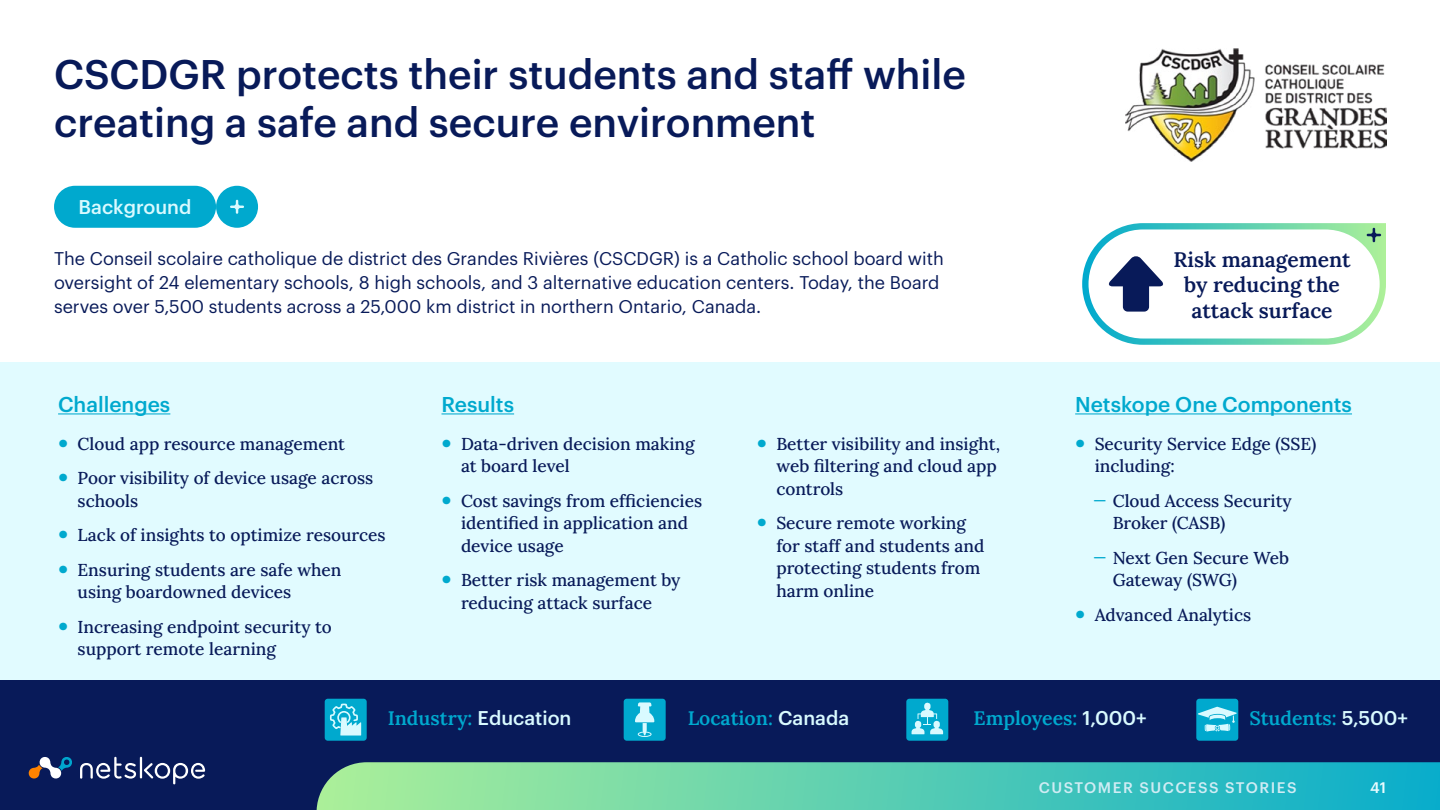
<style>
.page{position:relative;width:1440px;height:810px;background:#fff}
.page>*{position:absolute;margin:0;border:0;box-sizing:border-box;transform-origin:0 0}
.t1{font:500 40.5px/48.6px "Graphik";color:#081a59}
.t2{font:21px/25.2px "Lora";color:#081a59;text-align:center}
.t3{font:500 21px "Graphik";color:#00a9ce}
.t4{font:19.5px "Lora";color:#00a9ce}
.t5{font:500 19.5px "Graphik";color:#d9faff}
.t6{font:18px/24px "Graphik";color:#081a59}
.t7{font:17.25px/22.5px "Lora";color:#081a59}
.t8{font:500 15px "Graphik";letter-spacing:.1em;color:#d0ecf4}
.t9{font:500 15px "Graphik";color:#e9fcff}
.s1{font-size:25.5px;color:#00a9ce}
.s2{font-family:"Graphik";font-weight:500;color:#d9faff}
</style>
<div class="page">
<div style="left:0;top:679px;width:1440px;height:131px;background:#081a59"></div>
<svg style="left:317px;top:762px;width:1123px;height:48px;background:#57cab1"></svg>
<svg style="left:28px;top:757px;width:44px;height:22px"></svg>
<hr style="left:140px;top:757px;width:2px;height:21px;background:#fff">
<svg style="left:80px;top:757px;width:56px;height:22px"></svg>
<svg style="left:144px;top:763px;width:61px;height:21px"></svg>
<div style="left:0;top:362px;width:1440px;height:318px;background:#e1fbff"></div>
<hr style="left:442px;top:413px;width:72px;height:1px;background:#00a9ce">
<hr style="left:1075px;top:413px;width:277px;height:1px;background:#00a9ce">
<hr style="left:58px;top:413px;width:112px;height:1px;background:#00a9ce">
<div style="left:54px;top:186px;width:162px;height:42px;background:#00a9ce;border-radius:21px"></div>
<div style="left:216px;top:186px;width:42px;height:42px;background:#00a9ce;border-radius:50%"></div>
<svg style="left:230px;top:200px;width:14px;height:14px"></svg>
<div style="left:325px;top:699px;width:42px;height:42px;background:#00a9ce;border-radius:3px"></div>
<svg style="left:329px;top:703px;width:32px;height:33px"></svg>
<div style="left:624px;top:699px;width:42px;height:42px;background:#00a9ce;border-radius:3px"></div>
<svg style="left:635px;top:702px;width:19px;height:35px"></svg>
<div style="left:906px;top:699px;width:42px;height:42px;background:#00a9ce;border-radius:3px"></div>
<svg style="left:912px;top:702px;width:31px;height:32px"></svg>
<div style="left:1196px;top:699px;width:42px;height:42px;background:#00a9ce;border-radius:3px"></div>
<svg style="left:1198px;top:707px;width:39px;height:25px"></svg>
<img style="left:1126px;top:48px;width:260px;height:113px">
<svg style="left:1082px;top:223px;width:304px;height:122px"></svg>
<h1 class="t1" style="left:54px;top:46px;width:914px">CSCDGR protects their students and staff while creating a safe and secure environment</h1>
<p class="t5" style="left:79px;top:192px;width:114px">Background</p>
<p class="t6" style="left:54px;top:245px;width:891px">The Conseil scolaire catholique de district des Grandes Rivières (CSCDGR) is a Catholic school board with oversight of 24 elementary schools, 8 high schools, and 3 alternative education centers. Today, the Board serves over 5,500 students across a 25,000 km district in northern Ontario, Canada.</p>
<p class="t2" style="left:1173px;top:246px;width:179px">Risk management by reducing the attack surface</p>
<p class="t3" style="left:58px;top:388px;width:114px">Challenges</p>
<p class="t7" style="left:58px;top:431px;width:288px"><span class="s1">•</span> Cloud app resource management</p>
<p class="t7" style="left:78px;top:466px;width:297px;text-indent:-20px"><span class="s1">•</span> Poor visibility of device usage across schools</p>
<p class="t7" style="left:58px;top:523px;width:329px"><span class="s1">•</span> Lack of insights to optimize resources</p>
<p class="t7" style="left:78px;top:557px;width:265px;text-indent:-20px"><span class="s1">•</span> Ensuring students are safe when using boardowned devices</p>
<p class="t7" style="left:78px;top:614px;width:256px;text-indent:-20px"><span class="s1">•</span> Increasing endpoint security to support remote learning</p>
<p class="t3" style="left:442px;top:388px;width:74px">Results</p>
<p class="t3" style="left:1075px;top:388px;width:278px">Netskope One Components</p>
<p class="t7" style="left:461px;top:431px;width:235px;text-indent:-20px"><span class="s1">•</span> Data-driven decision making at board level</p>
<p class="t7" style="left:461px;top:488px;width:243px;text-indent:-20px"><span class="s1">•</span> Cost savings from efficiencies identified in application and device usage</p>
<p class="t7" style="left:442px;top:568px;width:240px;text-align:center"><span class="s1">•</span> Better risk management by reducing attack surface</p>
<p class="t7" style="left:776px;top:431px;width:225px;text-indent:-20px"><span class="s1">•</span> Better visibility and insight, web filtering and cloud app controls</p>
<p class="t7" style="left:776px;top:511px;width:210px;text-indent:-20px"><span class="s1">•</span> Secure remote working for staff and students and protecting students from harm online</p>
<p class="t7" style="left:1095px;top:431px;width:223px;text-indent:-20px"><span class="s1">•</span> Security Service Edge (SSE) including:</p>
<p class="t7" style="left:1113px;top:488px;width:181px;text-indent:-20px"><span class="s1">−</span> Cloud Access Security<br>Broker (CASB)</p>
<p class="t7" style="left:1113px;top:545px;width:178px;text-indent:-20px"><span class="s1">−</span> Next Gen Secure Web<br>Gateway (SWG)</p>
<p class="t7" style="left:1075px;top:602px;width:178px"><span class="s1">•</span> Advanced Analytics</p>
<p class="t4" style="left:388px;top:704px;width:185px">Industry: <span class="s2">Education</span></p>
<p class="t4" style="left:688px;top:704px;width:163px">Location: <span class="s2">Canada</span></p>
<p class="t4" style="left:974px;top:704px;width:175px">Employees: <span class="s2">1,000+</span></p>
<p class="t4" style="left:1249px;top:704px;width:160px">Students: <span class="s2">5,500+</span></p>
<p class="t8" style="left:1039px;top:777px;width:259px">CUSTOMER SUCCESS STORIES</p>
<p class="t9" style="left:1370px;top:776px;width:17px">41</p>
</div>
